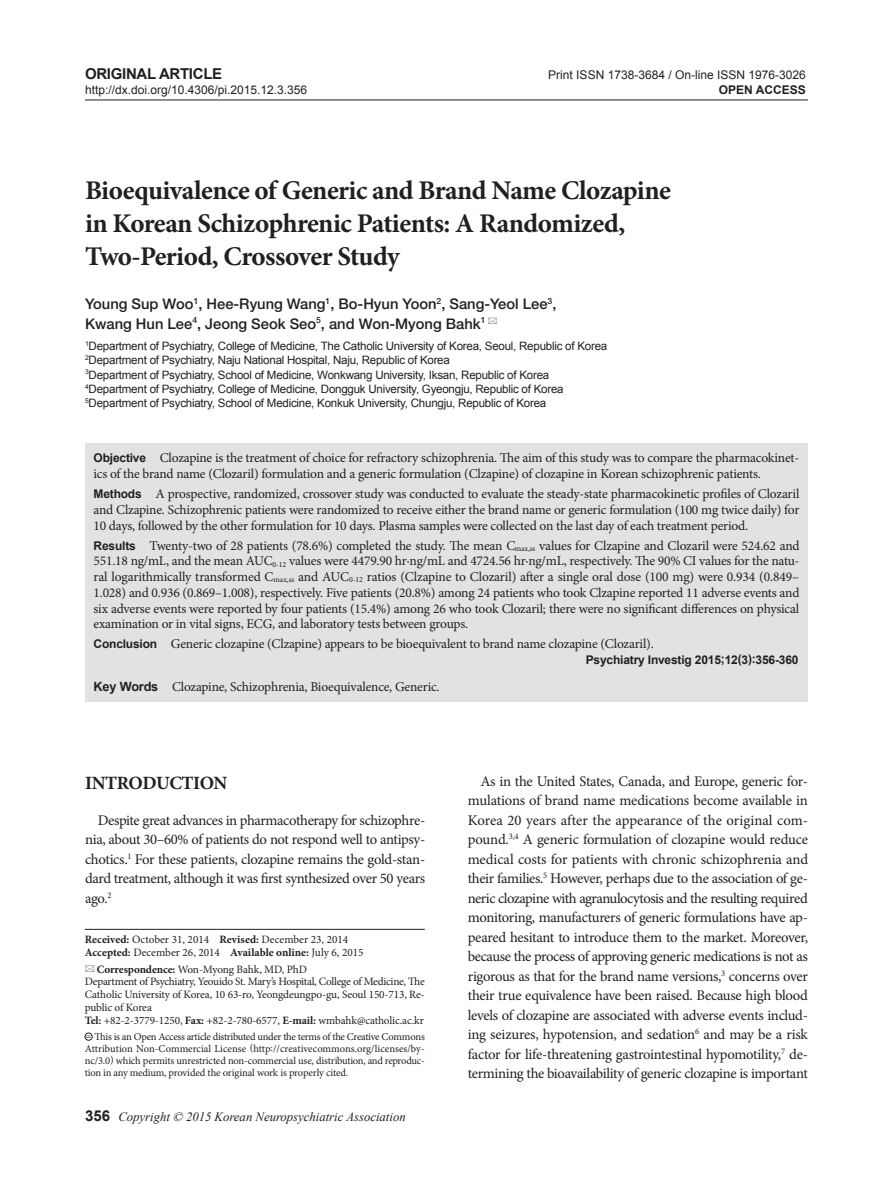
<style>
.page{position:relative;width:893px;height:1191px;background:#fff}
.page>*{position:absolute;margin:0;border:0;box-sizing:border-box;transform-origin:0 0}
.논문제목{font:700 27px/33px "Minion Pro";letter-spacing:-.02em;color:#231f20}
.큰제목{font:700 18.75px "Minion Pro";letter-spacing:-.02em;color:#231f20}
.t1{font:700 15px "Arial";letter-spacing:-.02em;color:#231f20}
.본문{font:14.7px/19.5px "Minion Pro";letter-spacing:-.025em;color:#231f20;text-align:justify}
.이름{font:500 14.7px/19.5px "Helvetica Neue LT Std";color:#231f20}
.초록{font:13.5px/15.8px "Minion Pro";letter-spacing:-.015em;color:#231f20;text-align:justify}
.t2{font:italic 12.75px "Times New Roman";color:#231f20}
.t3{font:12px "Arial";color:#231f20}
.초록-2{font:700 12px "Arial";letter-spacing:-.015em;color:#231f20}
.소속{font:11.55px/14.2px "Arial";letter-spacing:-.02em;color:#231f20}
.교신저자{font:11.25px/12.8px "Minion Pro";letter-spacing:-.01em;color:#231f20;text-align:justify}
.날짜{font:700 11.25px "Minion Pro";color:#231f20}
.날짜-2{font:11.25px "Minion Pro";color:#231f20}
.날짜-3{font:10.5px/12px "Minion Pro";letter-spacing:-.015em;color:#231f20;text-align:justify}
.t4{font:6.6px "Minion Pro";color:#231f20}
.s1{font-family:"Arial";font-weight:700;font-size:12px}
.s2{font-family:"Arial";font-weight:700;font-size:12.75px;color:#e1e2e4}
.s3{font-family:"Arial";font-weight:700;font-size:12.75px}
.s4{font-weight:700}
.s5{font-weight:400}
.s6{font-family:"Arial";font-weight:700;font-style:normal;font-size:15px}
</style>
<div class="page">
<hr style="left:85px;top:100px;width:723px;height:1px;background:#231f20">
<div style="left:85px;top:443px;width:723px;height:258px;background:#e1e2e4"></div>
<hr style="left:85px;top:929px;width:340px;height:1px;background:#231f20">
<div style="left:85px;top:1033px;width:7px;height:7px;border:1px solid #231f20;border-radius:50%"></div>
<p class="t1" style="left:85px;top:64px;width:139px">ORIGINAL ARTICLE</p>
<p class="t3" style="left:548px;top:67px;width:259px">Print ISSN 1738-3684 / On-line ISSN 1976-3026</p>
<p class="t3" style="left:85px;top:82px;width:224px">http://dx.doi.org/10.4306/pi.2015.12.3.356</p>
<p class="초록-2" style="left:719px;top:82px;width:88px">OPEN ACCESS</p>
<p class="논문제목" style="left:85px;top:173px;width:587px">Bioequivalence of Generic and Brand Name Clozapine in Korean Schizophrenic Patients: A Randomized,<br>Two-Period, Crossover Study</p>
<p class="이름" style="left:85px;top:294px;width:473px">Young Sup Woo<sup>1</sup>, Hee-Ryung Wang<sup>1</sup>, Bo-Hyun Yoon<sup>2</sup>, Sang-Yeol Lee<sup>3</sup>,<br>Kwang Hun Lee<sup>4</sup>, Jeong Seok Seo<sup>5</sup>, and Won-Myong Bahk<sup>1</sup></p>
<p class="소속" style="left:85px;top:339px;width:524px"><sup>1</sup>Department of Psychiatry, College of Medicine, The Catholic University of Korea, Seoul, Republic of Korea <sup>2</sup>Department of Psychiatry, Naju National Hospital, Naju, Republic of Korea<br><sup>3</sup>Department of Psychiatry, School of Medicine, Wonkwang University, Iksan, Republic of Korea <sup>4</sup>Department of Psychiatry, College of Medicine, Dongguk University, Gyeongju, Republic of Korea <sup>5</sup>Department of Psychiatry, School of Medicine, Konkuk University, Chungju, Republic of Korea</p>
<p class="초록" style="left:94px;top:450px;width:707px"><span class="s1">Objective</span><span class="s2">aa</span>Clozapine is the treatment of choice for refractory schizophrenia. The aim of this study was to compare the pharmacokinet&shy;ics of the brand name (Clozaril) formulation and a generic formulation (Clzapine) of clozapine in Korean schizophrenic patients.</p>
<p class="초록" style="left:94px;top:486px;width:707px"><span class="s1">Methods</span><span class="s2">aa</span>A prospective, randomized, crossover study was conducted to evaluate the steady-state pharmacokinetic profiles of Clozaril and Clzapine. Schizophrenic patients were randomized to receive either the brand name or generic formulation (100 mg twice daily) for 10 days, followed by the other formulation for 10 days. Plasma samples were collected on the last day of each treatment period.</p>
<p class="초록" style="left:94px;top:537px;width:708px"><span class="s1">Results</span><span class="s2">aa</span>Twenty-two of 28 patients (78.6%) completed the study. The mean C<sub>max,ss</sub> values for Clzapine and Clozaril were 524.62 and 551.18 ng/mL, and the mean AUC<sub>0-12</sub> values were 4479.90 hr·ng/mL and 4724.56 hr·ng/mL, respectively. The 90% CI values for the natu&shy;ral logarithmically transformed C<sub>max,ss</sub> and AUC<sub>0-12</sub> ratios (Clzapine to Clozaril) after a single oral dose (100 mg) were 0.934 (0.849– 1.028) and 0.936 (0.869–1.008), respectively. Five patients (20.8%) among 24 patients who took Clzapine reported 11 adverse events and six adverse events were reported by four patients (15.4%) among 26 who took Clozaril; there were no significant differences on physical examination or in vital signs, ECG, and laboratory tests between groups.</p>
<p class="초록" style="left:94px;top:636px;width:562px"><span class="s1">Conclusion</span><span class="s2">aa</span>Generic clozapine (Clzapine) appears to be bioequivalent to brand name clozapine (Clozaril).</p>
<p class="초록-2" style="left:586px;top:652px;width:214px">Psychiatry Investig 2015;12(3):356-360</p>
<p class="초록" style="left:94px;top:678px;width:348px"><span class="s3">Key Words</span><span class="s2">aa</span>Clozapine, Schizophrenia, Bioequivalence, Generic.</p>
<p class="큰제목" style="left:85px;top:770px;width:144px">INTRODUCTION</p>
<p class="본문" style="left:85px;top:810px;width:342px;text-indent:13px">Despite great advances in pharmacotherapy for schizophre&shy;nia, about 30–60% of patients do not respond well to antipsy&shy;chotics.<sup>1</sup> For these patients, clozapine remains the gold-stan&shy;dard treatment, although it was first synthesized over 50 years ago.<sup>2</sup></p>
<p class="날짜-2" style="left:85px;top:931px;width:265px"><span class="s4">Received:</span> October 31, 2014 <span class="s4">Revised:</span> December 23, 2014</p>
<p class="날짜" style="left:85px;top:944px;width:280px">Accepted: <span class="s5">December 26, 2014</span> Available online: <span class="s5">July 6, 2015</span></p>
<p class="교신저자" style="left:97px;top:962px;width:212px"><span class="s4">Correspondence:</span> Won-Myong Bahk, MD, PhD</p>
<p class="교신저자" style="left:85px;top:975px;width:342px">Department of Psychiatry, Yeouido St. Mary’s Hospital, College of Medicine, The Catholic University of Korea, 10 63-ro, Yeongdeungpo-gu, Seoul 150-713, Re&shy;public of Korea</p>
<p class="교신저자" style="left:85px;top:1013px;width:340px"><span class="s4">Tel:</span> +82-2-3779-1250, <span class="s4">Fax:</span> +82-2-780-6577, <span class="s4">E-mail:</span> wmbahk@catholic.ac.kr</p>
<p class="t4" style="left:86px;top:1031px;width:7px">cc</p>
<p class="날짜-3" style="left:85px;top:1030px;width:341px;text-indent:10px">This is an Open Access article distributed under the terms of the Creative Commons Attribution Non-Commercial License (http://creativecommons.org/licenses/by&shy;nc/3.0) which permits unrestricted non-commercial use, distribution, and reproduc&shy;tion in any medium, provided the original work is properly cited.</p>
<p class="t2" style="left:85px;top:1107px;width:322px"><span class="s6">356</span> Copyright © 2015 Korean Neuropsychiatric Association</p>
<p class="본문" style="left:468px;top:771px;width:342px;text-indent:13px">As in the United States, Canada, and Europe, generic for&shy;mulations of brand name medications become available in Korea 20 years after the appearance of the original com&shy;pound.<sup>3,4</sup> A generic formulation of clozapine would reduce medical costs for patients with chronic schizophrenia and their families.<sup>5</sup> However, perhaps due to the association of ge&shy;neric clozapine with agranulocytosis and the resulting required monitoring, manufacturers of generic formulations have ap&shy;peared hesitant to introduce them to the market. Moreover, because the process of approving generic medications is not as rigorous as that for the brand name versions,<sup>3</sup> concerns over their true equivalence have been raised. Because high blood levels of clozapine are associated with adverse events includ&shy;ing seizures, hypotension, and sedation<sup>6</sup> and may be a risk factor for life-threatening gastrointestinal hypomotility,<sup>7</sup> de&shy;termining the bioavailability of generic clozapine is important</p>
</div>
